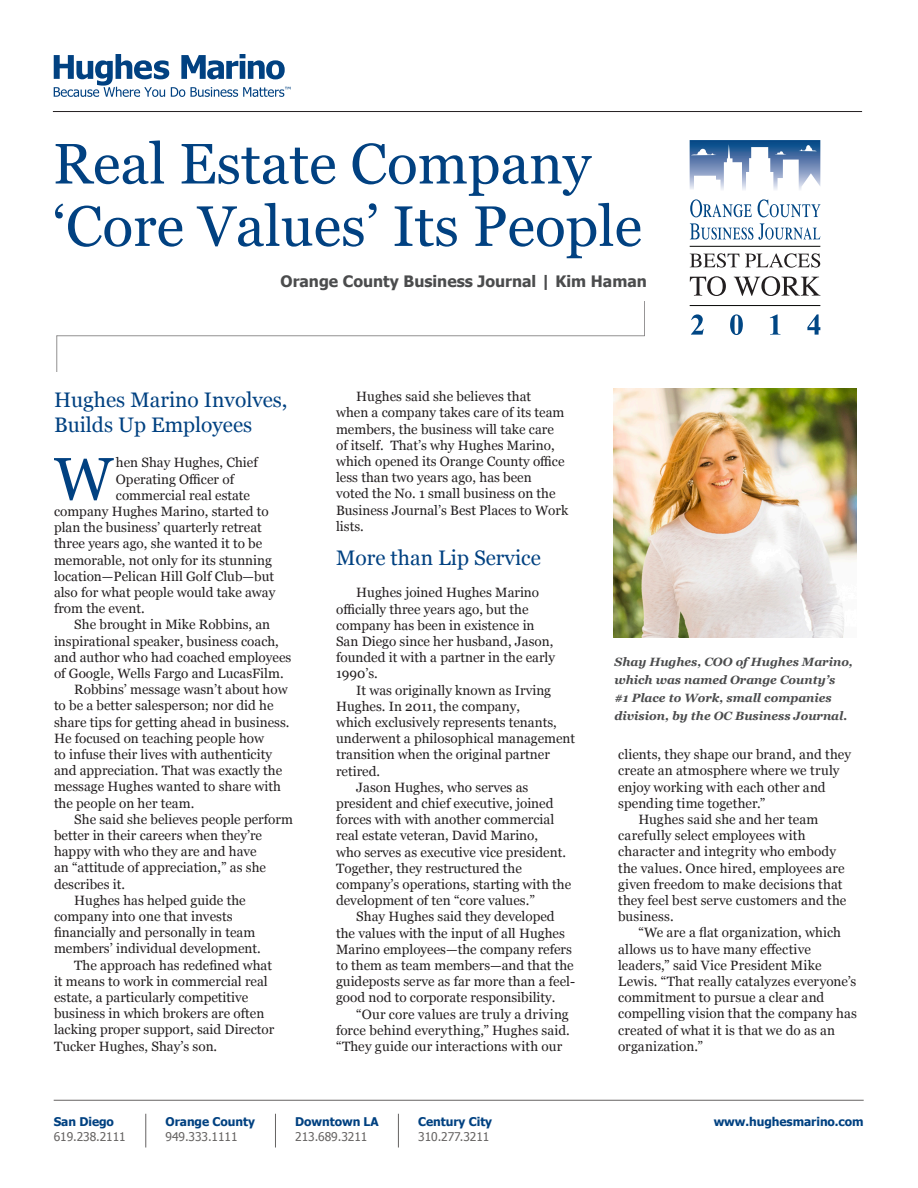
<style>
.page{position:relative;width:918px;height:1188px;background:#fff}
.page>*{position:absolute;margin:0;border:0;box-sizing:border-box;transform-origin:0 0}
.t1{font:60.3px "Georgia";color:#014181}
.Bio_Title{font:57px "Georgia";color:#014181}
.t2{font:21px/25.2px "Georgia";color:#014181}
.Bio_Title-2{font:700 15.75px "Tahoma";color:#4b4c4d}
.t3{font:13.5px/16.2px "Georgia";color:#231f20}
.bio_body{font:italic 700 12px/18px "Georgia";color:#4b4c4d}
.t4{font:12px/14.4px "Tahoma";letter-spacing:-.005em;color:#656362}
.t5{font:700 12px "Tahoma";letter-spacing:-.005em;color:#014181}
.s1{font-weight:700;color:#014181}
</style>
<div class="page">
<hr style="left:146px;top:1114px;width:1px;height:34px;background:#656362">
<hr style="left:275px;top:1114px;width:1px;height:34px;background:#656362">
<hr style="left:398px;top:1114px;width:1px;height:34px;background:#656362">
<hr style="left:54px;top:1100px;width:810px;height:1px;background:#656362">
<hr style="left:53px;top:111px;width:809px;height:1px;background:#231f20">
<svg style="left:54px;top:54px;width:237px;height:43px"></svg>
<hr style="left:57px;top:336px;width:1px;height:36px;background:#231f20">
<hr style="left:57px;top:336px;width:588px;height:1px;background:#231f20">
<hr style="left:644px;top:301px;width:1px;height:35px;background:#231f20">
<img style="left:613px;top:389px;width:243px;height:249px">
<svg style="left:689px;top:140px;width:132px;height:195px"></svg>
<p class="Bio_Title" style="left:53px;top:122px;width:540px">Real Estate Company</p>
<p class="Bio_Title" style="left:53px;top:185px;width:591px">‘Core Values’ Its People</p>
<p class="Bio_Title-2" style="left:281px;top:271px;width:368px">Orange County Business Journal | Kim Haman</p>
<p class="t2" style="left:54px;top:386px;width:235px">Hughes Marino Involves,<br>Builds Up Employees</p>
<p class="t1" style="left:54px;top:435px;width:60px">W</p>
<p class="t3" style="left:116px;top:454px;width:143px">hen Shay Hughes, Chief</p>
<p class="t3" style="left:116px;top:470px;width:120px">Operating Officer of</p>
<p class="t3" style="left:116px;top:487px;width:136px">commercial real estate</p>
<p class="t3" style="left:54px;top:503px;width:216px">company Hughes Marino, started to</p>
<p class="t3" style="left:54px;top:519px;width:209px">plan the business’ quarterly retreat</p>
<p class="t3" style="left:54px;top:535px;width:210px">three years ago, she wanted it to be</p>
<p class="t3" style="left:54px;top:551px;width:220px">memorable, not only for its stunning</p>
<p class="t3" style="left:54px;top:568px;width:222px">location—Pelican Hill Golf Club—but</p>
<p class="t3" style="left:54px;top:584px;width:223px">also for what people would take away</p>
<p class="t3" style="left:54px;top:600px;width:92px">from the event.</p>
<p class="t3" style="left:54px;top:616px;width:239px;text-indent:20px">She brought in Mike Robbins, an inspirational speaker, business coach, and author who had coached employees of Google, Wells Fargo and LucasFilm.</p>
<p class="t3" style="left:54px;top:681px;width:237px;text-indent:20px">Robbins’ message wasn’t about how to be a better salesperson; nor did he share tips for getting ahead in business.<br>He focused on teaching people how<br>to infuse their lives with authenticity and appreciation. That was exactly the message Hughes wanted to share with the people on her team.</p>
<p class="t3" style="left:54px;top:811px;width:240px;text-indent:20px">She said she believes people perform better in their careers when they’re happy with who they are and have<br>an “attitude of appreciation,” as she describes it.</p>
<p class="t3" style="left:54px;top:892px;width:208px;text-indent:20px">Hughes has helped guide the company into one that invests financially and personally in team members’ individual development.</p>
<p class="t3" style="left:54px;top:956px;width:222px;text-indent:20px">The approach has redefined what it means to work in commercial real estate, a particularly competitive business in which brokers are often lacking proper support, said Director Tucker Hughes, Shay’s son.</p>
<p class="t3" style="left:336px;top:388px;width:234px;text-indent:20px">Hughes said she believes that<br>when a company takes care of its team members, the business will take care of itself. That’s why Hughes Marino, which opened its Orange County office less than two years ago, has been<br>voted the No. 1 small business on the<br>Business Journal’s Best Places to Work lists.</p>
<p class="t2" style="left:336px;top:544px;width:206px">More than Lip Service</p>
<p class="t3" style="left:336px;top:584px;width:221px;text-indent:20px">Hughes joined Hughes Marino officially three years ago, but the company has been in existence in<br>San Diego since her husband, Jason, founded it with a partner in the early<br>1990’s.</p>
<p class="t3" style="left:336px;top:681px;width:241px;text-indent:20px">It was originally known as Irving<br>Hughes. In 2011, the company,<br>which exclusively represents tenants, underwent a philosophical management transition when the original partner retired.</p>
<p class="t3" style="left:336px;top:778px;width:237px;text-indent:20px">Jason Hughes, who serves as president and chief executive, joined forces with with another commercial real estate veteran, David Marino,<br>who serves as executive vice president.<br>Together, they restructured the company’s operations, starting with the development of ten “core values.”</p>
<p class="t3" style="left:336px;top:908px;width:241px;text-indent:20px">Shay Hughes said they developed the values with the input of all Hughes Marino employees—the company refers to them as team members—and that the guideposts serve as far more than a feel&shy;good nod to corporate responsibility.</p>
<p class="t3" style="left:336px;top:1005px;width:235px;text-align:justify;text-indent:20px">“Our core values are truly a driving force behind everything,” Hughes said. “They guide our interactions with our</p>
<p class="bio_body" style="left:615px;top:652px;width:240px">Shay Hughes, COO of Hughes Marino, which was named Orange County’s<br>#1 Place to Work, small companies division, by the OC Business Journal.</p>
<p class="t3" style="left:618px;top:746px;width:235px">clients, they shape our brand, and they create an atmosphere where we truly enjoy working with each other and spending time together.”</p>
<p class="t3" style="left:618px;top:811px;width:230px;text-indent:20px">Hughes said she and her team carefully select employees with character and integrity who embody the values. Once hired, employees are given freedom to make decisions that they feel best serve customers and the business.</p>
<p class="t3" style="left:618px;top:924px;width:240px;text-indent:20px">“We are a flat organization, which allows us to have many effective leaders,” said Vice President Mike Lewis. “That really catalyzes everyone’s commitment to pursue a clear and compelling vision that the company has created of what it is that we do as an organization.”</p>
<p class="t4" style="left:54px;top:1114px;width:74px"><span class="s1">San Diego<br></span>619.238.2111</p>
<p class="t5" style="left:166px;top:1114px;width:91px">Orange County</p>
<p class="t5" style="left:714px;top:1113px;width:152px">www.hughesmarino.com</p>
<p class="t4" style="left:166px;top:1129px;width:74px">949.333.1111</p>
<p class="t4" style="left:418px;top:1114px;width:75px"><span class="s1">Century City<br></span>310.277.3211</p>
<p class="t4" style="left:295px;top:1114px;width:85px"><span class="s1">Downtown LA<br></span>213.689.3211</p>
</div>
